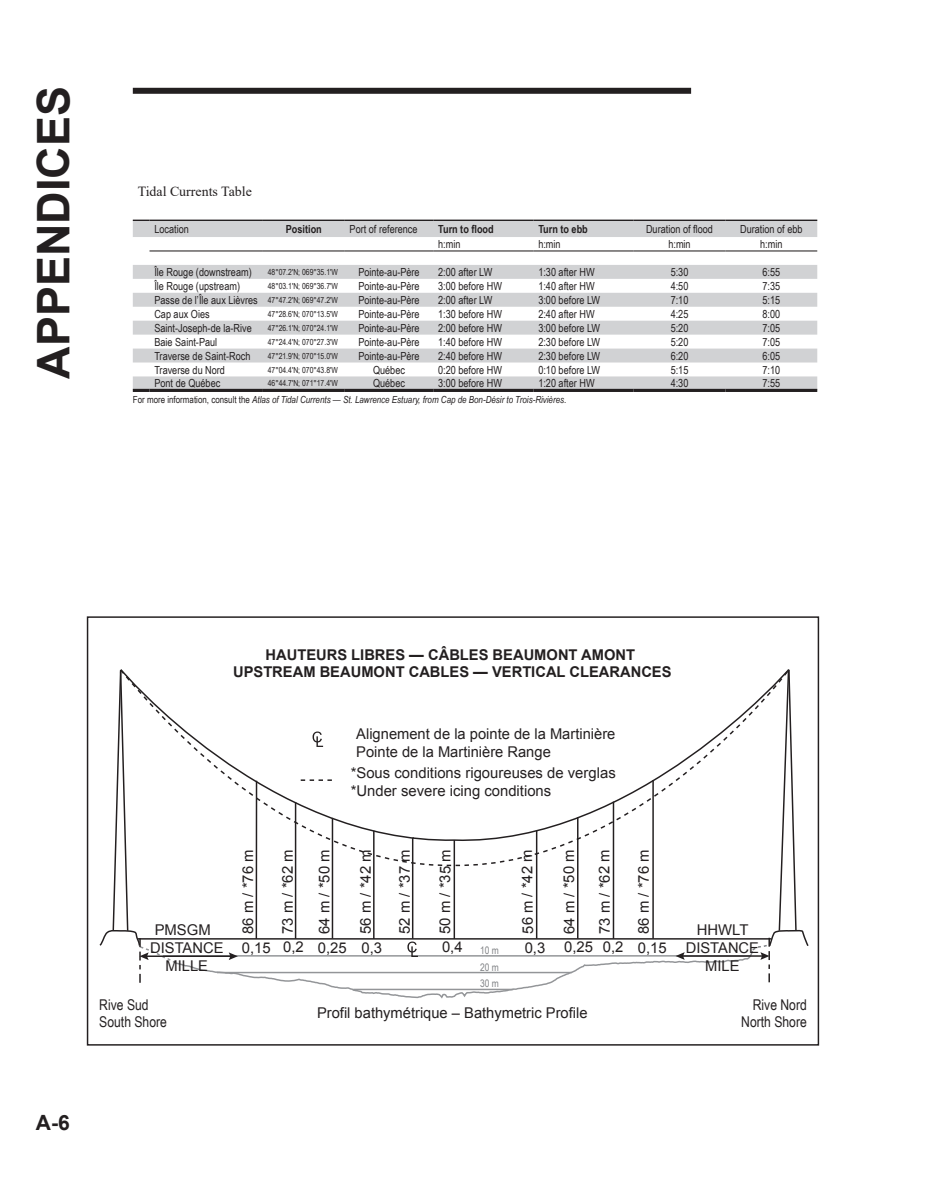
<style>
.page{position:relative;width:932px;height:1202px;background:#fff}
.page>*{position:absolute;margin:0;border:0;box-sizing:border-box;transform-origin:0 0}
.t1{font:700 45px "Arial";color:#231f20}
.t2{font:700 21px "Arial";color:#231f20}
.t3{font:14.85px/17.9px "Arial";color:#231f20}
.t4{font:700 14.85px/17.9px "Arial";color:#231f20;text-align:center}
.t5{font:14.85px/17.9px "Arial Narrow";color:#231f20}
.t6{font:13.95px "Times New Roman";color:#231f20}
.t7{font:11.1px "Arial Narrow";color:#231f20}
.heading_4{font:700 11.1px "Arial Narrow";color:#231f20}
.heading_5{font:700 11.1px "Arial Narrow";color:#231f20}
.t8{font:10.35px/16.6px "Arial Narrow";color:#808285;text-align:justify}
.t9{font:italic 9.75px "Arial Narrow";color:#231f20}
.t10{font:8.4px "Arial Narrow";color:#231f20}
.s1{font-style:normal}
</style>
<div class="page">
<div style="left:133px;top:88px;width:558px;height:6px;background:#231f20"></div>
<svg style="left:133px;top:221px;width:684px;height:168px"></svg>
<svg style="left:133px;top:220px;width:16px;height:1px"></svg>
<hr style="left:149px;top:220px;width:114px;height:1px;background:#231f20">
<hr style="left:263px;top:220px;width:82px;height:1px;background:#231f20">
<hr style="left:345px;top:220px;width:88px;height:1px;background:#231f20">
<hr style="left:433px;top:220px;width:100px;height:1px;background:#231f20">
<hr style="left:533px;top:220px;width:100px;height:1px;background:#231f20">
<hr style="left:633px;top:220px;width:92px;height:1px;background:#231f20">
<hr style="left:725px;top:220px;width:92px;height:1px;background:#231f20">
<hr style="left:149px;top:250px;width:114px;height:1px;background:#231f20">
<hr style="left:263px;top:250px;width:82px;height:1px;background:#231f20">
<hr style="left:345px;top:250px;width:88px;height:1px;background:#231f20">
<hr style="left:433px;top:250px;width:100px;height:1px;background:#231f20">
<hr style="left:533px;top:250px;width:100px;height:1px;background:#231f20">
<hr style="left:633px;top:250px;width:92px;height:1px;background:#231f20">
<hr style="left:725px;top:250px;width:92px;height:1px;background:#231f20">
<hr style="left:133px;top:389px;width:16px;height:3px;background:#231f20">
<hr style="left:149px;top:389px;width:114px;height:3px;background:#231f20">
<hr style="left:263px;top:389px;width:82px;height:3px;background:#231f20">
<hr style="left:345px;top:389px;width:88px;height:3px;background:#231f20">
<hr style="left:433px;top:389px;width:100px;height:3px;background:#231f20">
<hr style="left:533px;top:389px;width:100px;height:3px;background:#231f20">
<hr style="left:633px;top:389px;width:92px;height:3px;background:#231f20">
<hr style="left:725px;top:389px;width:92px;height:3px;background:#231f20">
<svg style="left:99px;top:669px;width:710px;height:330px"></svg>
<h1 class="t1" style="left:22px;top:379px;width:294px;rotate:-90deg">APPENDICES</h1>
<p class="t6" style="left:138px;top:182px;width:116px">Tidal Currents Table</p>
<p class="t7" style="left:154px;top:221px;width:36px">Location</p>
<p class="heading_4" style="left:286px;top:221px;width:37px">Position</p>
<p class="t7" style="left:349px;top:221px;width:69px">Port of reference</p>
<p class="heading_4" style="left:438px;top:221px;width:57px">Turn to flood</p>
<p class="heading_5" style="left:538px;top:221px;width:51px">Turn to ebb</p>
<p class="t7" style="left:646px;top:221px;width:68px">Duration of flood</p>
<p class="t7" style="left:740px;top:221px;width:64px">Duration of ebb</p>
<p class="t7" style="left:438px;top:236px;width:24px">h:min</p>
<p class="t7" style="left:538px;top:236px;width:24px">h:min</p>
<p class="t7" style="left:668px;top:236px;width:24px">h:min</p>
<p class="t7" style="left:760px;top:236px;width:24px">h:min</p>
<p class="t7" style="left:154px;top:264px;width:99px">Île Rouge (downstream)</p>
<p class="t10" style="left:268px;top:266px;width:72px">48°07.2'N; 069°35.1'W</p>
<p class="t7" style="left:358px;top:264px;width:63px">Pointe-au-Père</p>
<p class="t7" style="left:438px;top:264px;width:56px">2:00 after LW</p>
<p class="t7" style="left:538px;top:264px;width:58px">1:30 after HW</p>
<p class="t7" style="left:670px;top:264px;width:19px">5:30</p>
<p class="t7" style="left:762px;top:264px;width:19px">6:55</p>
<p class="t7" style="left:154px;top:278px;width:87px">Île Rouge (upstream)</p>
<p class="t10" style="left:268px;top:280px;width:72px">48°03.1'N; 069°36.7'W</p>
<p class="t7" style="left:358px;top:278px;width:63px">Pointe-au-Père</p>
<p class="t7" style="left:438px;top:278px;width:65px">3:00 before HW</p>
<p class="t7" style="left:538px;top:278px;width:58px">1:40 after HW</p>
<p class="t7" style="left:670px;top:278px;width:19px">4:50</p>
<p class="t7" style="left:762px;top:278px;width:19px">7:35</p>
<p class="t7" style="left:154px;top:292px;width:105px">Passe de l’Île aux Lièvres</p>
<p class="t10" style="left:268px;top:294px;width:72px">47°47.2'N; 069°47.2'W</p>
<p class="t7" style="left:358px;top:292px;width:63px">Pointe-au-Père</p>
<p class="t7" style="left:438px;top:292px;width:56px">2:00 after LW</p>
<p class="t7" style="left:538px;top:292px;width:63px">3:00 before LW</p>
<p class="t7" style="left:670px;top:292px;width:19px">7:10</p>
<p class="t7" style="left:762px;top:292px;width:19px">5:15</p>
<p class="t7" style="left:154px;top:306px;width:57px">Cap aux Oies</p>
<p class="t10" style="left:268px;top:308px;width:72px">47°28.6'N; 070°13.5'W</p>
<p class="t7" style="left:358px;top:306px;width:63px">Pointe-au-Père</p>
<p class="t7" style="left:438px;top:306px;width:65px">1:30 before HW</p>
<p class="t7" style="left:538px;top:306px;width:58px">2:40 after HW</p>
<p class="t7" style="left:670px;top:306px;width:19px">4:25</p>
<p class="t7" style="left:762px;top:306px;width:19px">8:00</p>
<p class="t7" style="left:154px;top:320px;width:99px">Saint-Joseph-de la-Rive</p>
<p class="t10" style="left:268px;top:321px;width:72px">47°26.1'N; 070°24.1'W</p>
<p class="t7" style="left:358px;top:320px;width:63px">Pointe-au-Père</p>
<p class="t7" style="left:438px;top:320px;width:65px">2:00 before HW</p>
<p class="t7" style="left:538px;top:320px;width:63px">3:00 before LW</p>
<p class="t7" style="left:670px;top:320px;width:19px">5:20</p>
<p class="t7" style="left:762px;top:320px;width:19px">7:05</p>
<p class="t7" style="left:154px;top:333px;width:64px">Baie Saint-Paul</p>
<p class="t10" style="left:268px;top:335px;width:72px">47°24.4'N; 070°27.3'W</p>
<p class="t7" style="left:358px;top:333px;width:63px">Pointe-au-Père</p>
<p class="t7" style="left:438px;top:333px;width:65px">1:40 before HW</p>
<p class="t7" style="left:538px;top:333px;width:63px">2:30 before LW</p>
<p class="t7" style="left:670px;top:333px;width:19px">5:20</p>
<p class="t7" style="left:762px;top:333px;width:19px">7:05</p>
<p class="t7" style="left:154px;top:347px;width:97px">Traverse de Saint-Roch</p>
<p class="t10" style="left:268px;top:349px;width:72px">47°21.9'N; 070°15.0'W</p>
<p class="t7" style="left:358px;top:347px;width:63px">Pointe-au-Père</p>
<p class="t7" style="left:438px;top:347px;width:65px">2:40 before HW</p>
<p class="t7" style="left:538px;top:347px;width:63px">2:30 before LW</p>
<p class="t7" style="left:670px;top:347px;width:19px">6:20</p>
<p class="t7" style="left:762px;top:347px;width:19px">6:05</p>
<p class="t7" style="left:154px;top:361px;width:72px">Traverse du Nord</p>
<p class="t10" style="left:268px;top:363px;width:72px">47°04.4'N; 070°43.8'W</p>
<p class="t7" style="left:373px;top:361px;width:33px">Québec</p>
<p class="t7" style="left:438px;top:361px;width:65px">0:20 before HW</p>
<p class="t7" style="left:538px;top:361px;width:63px">0:10 before LW</p>
<p class="t7" style="left:670px;top:361px;width:19px">5:15</p>
<p class="t7" style="left:762px;top:361px;width:19px">7:10</p>
<p class="t7" style="left:154px;top:374px;width:67px">Pont de Québec</p>
<p class="t10" style="left:268px;top:376px;width:72px">46°44.7'N; 071°17.4'W</p>
<p class="t7" style="left:373px;top:374px;width:33px">Québec</p>
<p class="t7" style="left:438px;top:374px;width:65px">3:00 before HW</p>
<p class="t7" style="left:538px;top:374px;width:58px">1:20 after HW</p>
<p class="t7" style="left:670px;top:374px;width:19px">4:30</p>
<p class="t7" style="left:762px;top:374px;width:19px">7:55</p>
<p class="t9" style="left:133px;top:393px;width:435px"><span class="s1">For more information, consult the</span> Atlas of Tidal Currents — St. Lawrence Estuary, from Cap de Bon-Désir to Trois-Rivières<span class="s1">.</span></p>
<p class="t4" style="left:233px;top:646px;width:440px">HAUTEURS LIBRES — CÂBLES BEAUMONT AMONT<br>UPSTREAM BEAUMONT CABLES — VERTICAL CLEARANCES</p>
<p class="t3" style="left:356px;top:725px;width:260px">Alignement de la pointe de la Martinière<br>Pointe de la Martinière Range</p>
<p class="t3" style="left:155px;top:920px;width:58px">PMSGM</p>
<p class="t3" style="left:351px;top:763px;width:266px">*Sous conditions rigoureuses de verglas *Under severe icing conditions</p>
<p class="t3" style="left:239px;top:933px;width:86px;rotate:-90deg">86 m / *76 m</p>
<p class="t3" style="left:279px;top:933px;width:86px;rotate:-90deg">73 m / *62 m</p>
<p class="t3" style="left:315px;top:933px;width:86px;rotate:-90deg">64 m / *50 m</p>
<p class="t3" style="left:357px;top:933px;width:86px;rotate:-90deg">56 m / *42 m</p>
<p class="t3" style="left:396px;top:933px;width:86px;rotate:-90deg">52 m / *37 m</p>
<p class="t3" style="left:436px;top:933px;width:86px;rotate:-90deg">50 m / *35 m</p>
<p class="t3" style="left:519px;top:934px;width:86px;rotate:-91deg">56 m / *42 m</p>
<p class="t3" style="left:560px;top:933px;width:86px;rotate:-90deg">64 m / *50 m</p>
<p class="t3" style="left:595px;top:933px;width:86px;rotate:-90deg">73 m / *62 m</p>
<p class="t3" style="left:634px;top:933px;width:86px;rotate:-90deg">86 m / *76 m</p>
<p class="t3" style="left:696px;top:920px;width:53px">HHWLT</p>
<p class="t3" style="left:242px;top:938px;width:142px">0,15 0,2 0,25 0,3</p>
<p class="t3" style="left:564px;top:938px;width:104px">0,25 0,2 0,15</p>
<p class="t3" style="left:442px;top:938px;width:22px">0,4</p>
<p class="t3" style="left:524px;top:938px;width:22px">0,3</p>
<p class="t3" style="left:150px;top:939px;width:75px;text-align:center">DISTANCE<br>MILLE</p>
<p class="t3" style="left:685px;top:939px;width:75px;text-align:center">DISTANCE<br>MILE</p>
<p class="t8" style="left:480px;top:941px;width:20px">10 m 20 m 30 m</p>
<p class="t5" style="left:99px;top:995px;width:69px">Rive Sud<br>South Shore</p>
<p class="t3" style="left:317px;top:1004px;width:272px">Profil bathymétrique – Bathymetric Profile</p>
<p class="t5" style="left:741px;top:995px;width:67px;text-align:right">Rive Nord<br>North Shore</p>
<h2 class="t2" style="left:36px;top:1107px;width:35px">A-6</h2>
</div>
